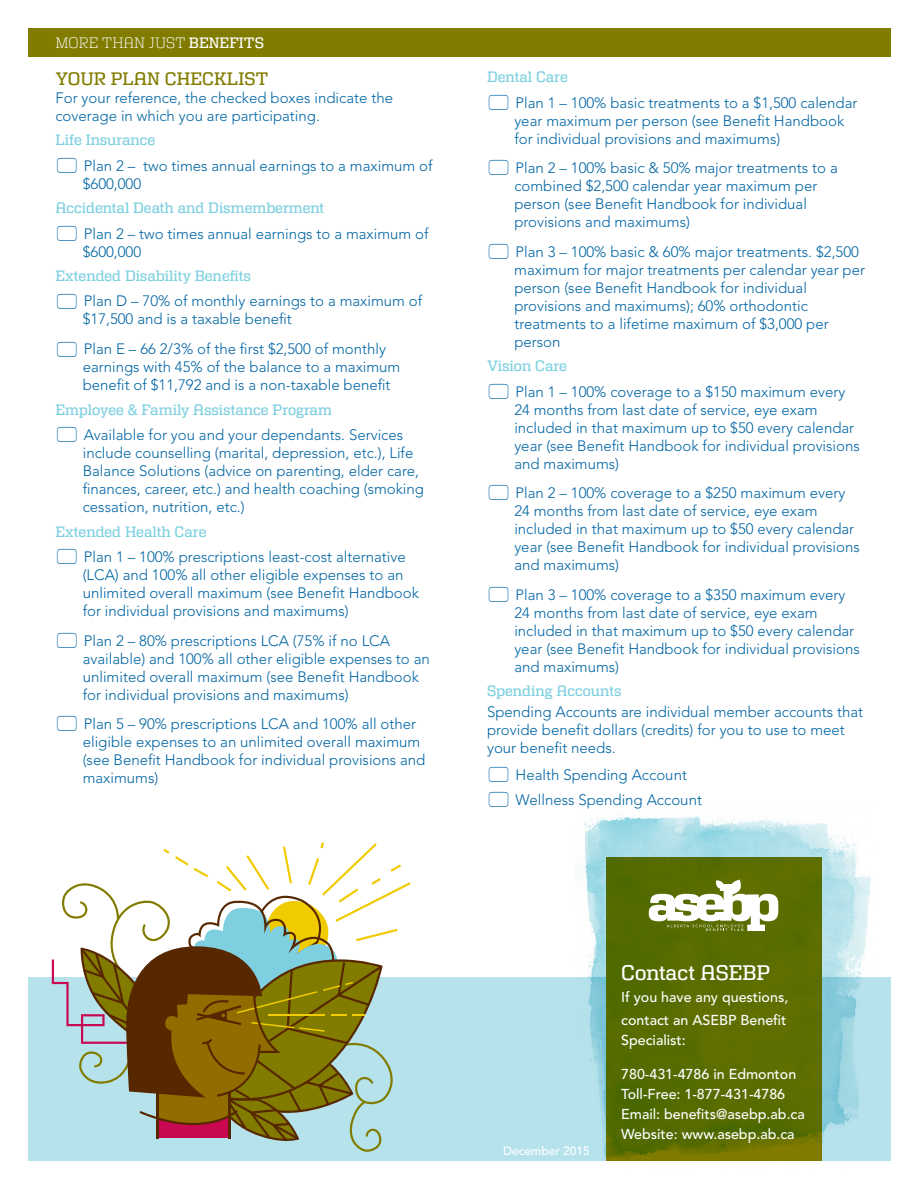
<style>
.page{position:relative;width:918px;height:1188px;background:#fff}
.page>*{position:absolute;margin:0;border:0;box-sizing:border-box;transform-origin:0 0}
.t1{font:500 21px "Girard Slab";letter-spacing:-.005em;color:#fff}
.t2{font:500 18px "Girard Slab";color:#817c00}
.t3{font:300 15px/18px "Avenir LT Std";color:#0065a4}
.t4{font:500 15px "Girard Slab";letter-spacing:-.005em;color:#7ed0e0}
.t5{font:300 15px "Girard Slab";letter-spacing:-.005em;color:#fff}
.t6{font:500 14.25px/20.2px "Avenir LT Std";color:#fff}
.t7{font:500 12px "Avenir LT Std";color:#fff}
.s1{font-weight:500}
</style>
<div class="page">
<div style="left:28px;top:977px;width:863px;height:184px;background:#b6e2ec"></div>
<img style="left:576px;top:814px;width:295px;height:347px">
<div style="left:28px;top:28px;width:863px;height:28px;background:#817c00"></div>
<svg style="left:649px;top:880px;width:129px;height:51px"></svg>
<svg style="left:52px;top:842px;width:359px;height:310px"></svg>
<p class="t5" style="left:55px;top:34px;width:210px">MORE THAN JUST <span class="s1">BENEFITS</span></p>
<p class="t2" style="left:55px;top:68px;width:215px">YOUR PLAN CHECKLIST</p>
<p class="t3" style="left:55px;top:88px;width:339px">For your reference, the checked boxes indicate the coverage in which you are participating.</p>
<p class="t4" style="left:55px;top:131px;width:101px">Life Insurance</p>
<p class="t3" style="left:83px;top:156px;width:351px">Plan 2 – two times annual earnings to a maximum of $600,000</p>
<p class="t4" style="left:55px;top:199px;width:270px">Accidental Death and Dismemberment</p>
<p class="t3" style="left:83px;top:224px;width:347px">Plan 2 – two times annual earnings to a maximum of $600,000</p>
<p class="t4" style="left:55px;top:267px;width:197px">Extended Disability Benefits</p>
<p class="t3" style="left:83px;top:292px;width:341px">Plan D – 70% of monthly earnings to a maximum of $17,500 and is a taxable benefit</p>
<p class="t3" style="left:83px;top:340px;width:319px">Plan E – 66 2/3% of the first $2,500 of monthly earnings with 45% of the balance to a maximum benefit of $11,792 and is a non-taxable benefit</p>
<p class="t4" style="left:55px;top:401px;width:278px">Employee &amp; Family Assistance Program</p>
<p class="t3" style="left:83px;top:426px;width:343px">Available for you and your dependants. Services include counselling (marital, depression, etc.), Life Balance Solutions (advice on parenting, elder care, finances, career, etc.) and health coaching (smoking cessation, nutrition, etc.)</p>
<p class="t4" style="left:55px;top:523px;width:153px">Extended Health Care</p>
<p class="t3" style="left:83px;top:548px;width:338px">Plan 1 – 100% prescriptions least-cost alternative (LCA) and 100% all other eligible expenses to an unlimited overall maximum (see Benefit Handbook for individual provisions and maximums)</p>
<p class="t3" style="left:83px;top:632px;width:349px">Plan 2 – 80% prescriptions LCA (75% if no LCA available) and 100% all other eligible expenses to an unlimited overall maximum (see Benefit Handbook for individual provisions and maximums)</p>
<p class="t3" style="left:83px;top:715px;width:344px">Plan 5 – 90% prescriptions LCA and 100% all other eligible expenses to an unlimited overall maximum (see Benefit Handbook for individual provisions and maximums)</p>
<p class="t4" style="left:487px;top:68px;width:82px">Dental Care</p>
<p class="t3" style="left:514px;top:94px;width:345px">Plan 1 – 100% basic treatments to a $1,500 calendar year maximum per person (see Benefit Handbook for individual provisions and maximums)</p>
<p class="t3" style="left:514px;top:159px;width:325px">Plan 2 – 100% basic &amp; 50% major treatments to a combined $2,500 calendar year maximum per person (see Benefit Handbook for individual provisions and maximums)</p>
<p class="t3" style="left:514px;top:243px;width:352px">Plan 3 – 100% basic &amp; 60% major treatments. $2,500 maximum for major treatments per calendar year per person (see Benefit Handbook for individual provisions and maximums); 60% orthodontic treatments to a lifetime maximum of $3,000 per person</p>
<p class="t4" style="left:487px;top:357px;width:81px">Vision Care</p>
<p class="t3" style="left:514px;top:383px;width:347px">Plan 1 – 100% coverage to a $150 maximum every 24 months from last date of service, eye exam included in that maximum up to $50 every calendar year (see Benefit Handbook for individual provisions and maximums)</p>
<p class="t3" style="left:514px;top:484px;width:347px">Plan 2 – 100% coverage to a $250 maximum every 24 months from last date of service, eye exam included in that maximum up to $50 every calendar year (see Benefit Handbook for individual provisions and maximums)</p>
<p class="t3" style="left:514px;top:586px;width:347px">Plan 3 – 100% coverage to a $350 maximum every 24 months from last date of service, eye exam included in that maximum up to $50 every calendar year (see Benefit Handbook for individual provisions and maximums)</p>
<p class="t4" style="left:487px;top:682px;width:136px">Spending Accounts</p>
<p class="t3" style="left:487px;top:703px;width:378px">Spending Accounts are individual member accounts that provide benefit dollars (credits) for you to use to meet your benefit needs.</p>
<p class="t3" style="left:516px;top:762px;width:188px;line-height:25.2px">Health Spending Account<br>Wellness Spending Account</p>
<p class="t7" style="left:503px;top:1144px;width:88px">December 2015</p>
<h1 class="t1" style="left:621px;top:960px;width:151px">Contact ASEBP</h1>
<p class="t6" style="left:621px;top:986px;width:169px;line-height:22.5px">If you have any questions, contact an ASEBP Benefit</p>
<p class="t6" style="left:621px;top:1030px;width:66px">Specialist:</p>
<p class="t6" style="left:621px;top:1064px;width:185px">780-431-4786 in Edmonton<br>Toll-Free: 1-877-431-4786<br>Email: benefits@asebp.ab.ca<br>Website: www.asebp.ab.ca</p>
</div>
